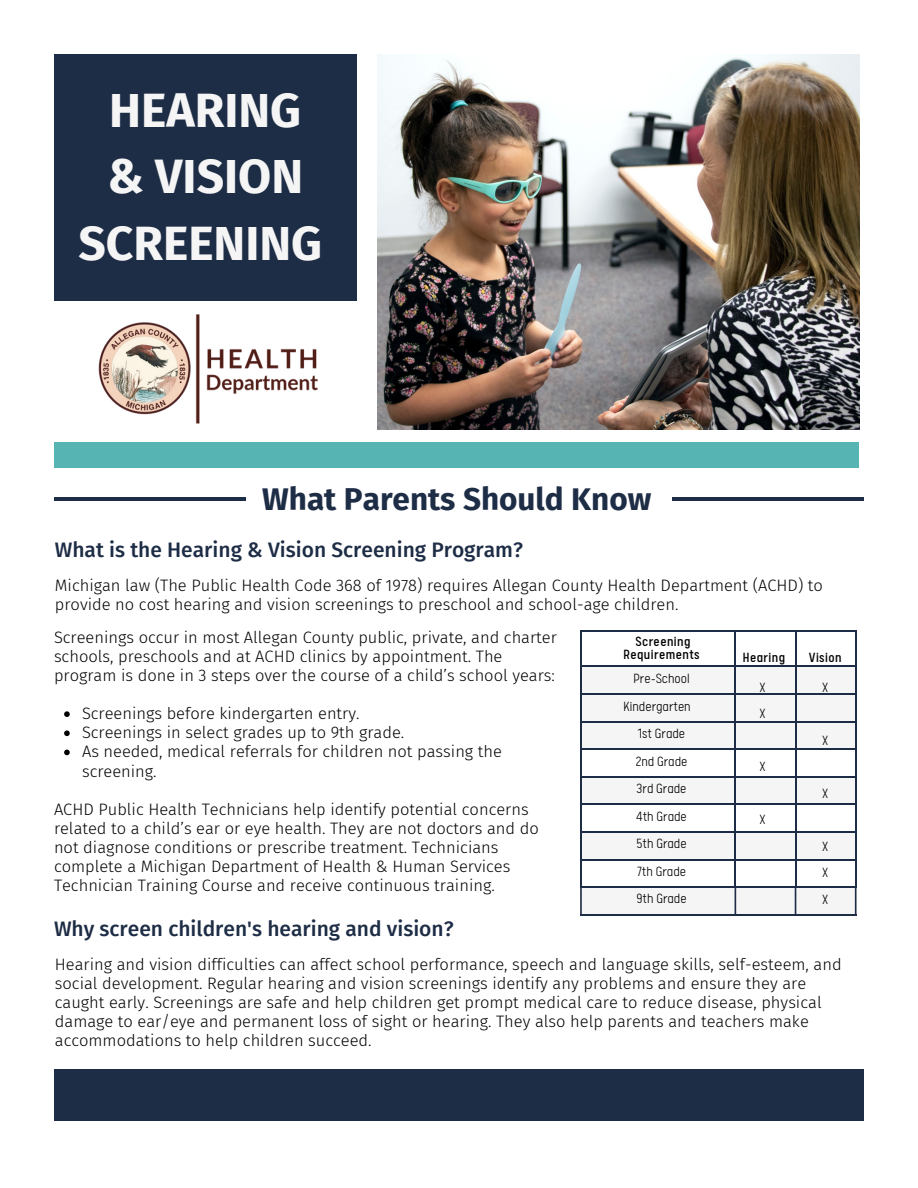
<style>
.page{position:relative;width:918px;height:1188px;background:#fff}
.page>*{position:absolute;margin:0;border:0;box-sizing:border-box;transform-origin:0 0}
.t1{font:700 48px/66.3px "Fira Sans";color:#f5f5f5;text-align:center}
.t2{font:700 31.5px "Fira Sans";color:#1e2d46}
.t3{font:500 21px "Fira Sans";color:#1e2d46}
.t4{font:300 16.5px/19.2px "Fira Sans";color:#000}
.t5{font:300 15px/27.6px "Calps Sans";color:#000;text-align:center}
.t6{font:15px/13.5px "Calps Sans";letter-spacing:.03em;color:#000;text-align:center}
</style>
<div class="page">
<hr style="left:54px;top:497px;width:191px;height:4px;background:#1e2d46">
<hr style="left:673px;top:497px;width:191px;height:4px;background:#1e2d46">
<img style="left:378px;top:54px;width:481px;height:375px">
<hr style="left:580px;top:667px;width:2px;height:26px;background:#1e2d46">
<hr style="left:580px;top:693px;width:155px;height:2px;background:#1e2d46">
<hr style="left:580px;top:695px;width:2px;height:26px;background:#1e2d46">
<hr style="left:580px;top:721px;width:155px;height:2px;background:#1e2d46">
<hr style="left:580px;top:723px;width:2px;height:25px;background:#1e2d46">
<hr style="left:580px;top:748px;width:155px;height:2px;background:#1e2d46">
<hr style="left:580px;top:750px;width:2px;height:26px;background:#1e2d46">
<hr style="left:580px;top:776px;width:155px;height:2px;background:#1e2d46">
<hr style="left:580px;top:778px;width:2px;height:26px;background:#1e2d46">
<hr style="left:580px;top:804px;width:155px;height:1px;background:#1e2d46">
<hr style="left:580px;top:805px;width:2px;height:26px;background:#1e2d46">
<hr style="left:580px;top:831px;width:155px;height:2px;background:#1e2d46">
<hr style="left:580px;top:833px;width:2px;height:26px;background:#1e2d46">
<hr style="left:580px;top:859px;width:155px;height:1px;background:#1e2d46">
<hr style="left:580px;top:860px;width:2px;height:26px;background:#1e2d46">
<hr style="left:580px;top:886px;width:155px;height:2px;background:#1e2d46">
<hr style="left:580px;top:888px;width:2px;height:26px;background:#1e2d46">
<hr style="left:580px;top:914px;width:155px;height:2px;background:#1e2d46">
<hr style="left:735px;top:914px;width:61px;height:2px;background:#1e2d46">
<svg style="left:581px;top:667px;width:276px;height:247px"></svg>
<hr style="left:796px;top:914px;width:61px;height:2px;background:#1e2d46">
<hr style="left:580px;top:630px;width:155px;height:2px;background:#1e2d46">
<hr style="left:580px;top:632px;width:2px;height:34px;background:#1e2d46">
<hr style="left:735px;top:630px;width:61px;height:2px;background:#1e2d46">
<hr style="left:735px;top:632px;width:1px;height:34px;background:#1e2d46">
<hr style="left:796px;top:630px;width:61px;height:2px;background:#1e2d46">
<hr style="left:795px;top:632px;width:1px;height:34px;background:#1e2d46">
<hr style="left:855px;top:632px;width:2px;height:34px;background:#1e2d46">
<hr style="left:580px;top:666px;width:155px;height:1px;background:#1e2d46">
<hr style="left:735px;top:666px;width:61px;height:1px;background:#1e2d46">
<hr style="left:796px;top:666px;width:61px;height:1px;background:#1e2d46">
<img style="left:98px;top:314px;width:220px;height:110px">
<div style="left:54px;top:1069px;width:810px;height:51px;background:#1e2d46"></div>
<div style="left:54px;top:54px;width:303px;height:246px;background:#1e2d46"></div>
<div style="left:54px;top:443px;width:805px;height:25px;background:#56b4b3"></div>
<svg style="left:64px;top:711px;width:6px;height:6px"></svg>
<svg style="left:64px;top:730px;width:6px;height:6px"></svg>
<svg style="left:64px;top:750px;width:6px;height:5px"></svg>
<h1 class="t1" style="left:78px;top:78px;width:245px">HEARING<br>&amp; VISION<br>SCREENING</h1>
<h2 class="t2" style="left:262px;top:480px;width:391px">What Parents Should Know</h2>
<p class="t3" style="left:55px;top:537px;width:470px">What is the Hearing &amp; Vision Screening Program?</p>
<p class="t4" style="left:55px;top:576px;width:770px">Michigan law (The Public Health Code 368 of 1978) requires Allegan County Health Department (ACHD) to provide no cost hearing and vision screenings to preschool and school-age children.</p>
<p class="t6" style="left:624px;top:637px;width:78px">Screening<br>Requirements</p>
<p class="t5" style="left:624px;top:667px;width:69px">Pre-School<br>Kindergarten<br>1st Grade<br>2nd Grade<br>3rd Grade<br>4th Grade<br>5th Grade<br>7th Grade<br>9th Grade</p>
<p class="t4" style="left:54px;top:628px;width:504px">Screenings occur in most Allegan County public, private, and charter schools, preschools and at ACHD clinics by appointment. The program is done in 3 steps over the course of a child’s school years:</p>
<p class="t6" style="left:743px;top:652px;width:44px">Hearing</p>
<p class="t5" style="left:759px;top:677px;width:8px;line-height:25.8px;text-align:left">X<br>X</p>
<p class="t6" style="left:809px;top:652px;width:34px">Vision</p>
<p class="t5" style="left:822px;top:676px;width:8px">X</p>
<p class="t4" style="left:82px;top:704px;width:421px">Screenings before kindergarten entry.<br>Screenings in select grades up to 9th grade.<br>As needed, medical referrals for children not passing the screening.</p>
<p class="t5" style="left:822px;top:729px;width:8px">X</p>
<p class="t5" style="left:759px;top:755px;width:8px">X</p>
<p class="t5" style="left:822px;top:782px;width:8px">X</p>
<p class="t4" style="left:54px;top:800px;width:486px">ACHD Public Health Technicians help identify potential concerns related to a child’s ear or eye health. They are not doctors and do not diagnose conditions or prescribe treatment. Technicians complete a Michigan Department of Health &amp; Human Services Technician Training Course and receive continuous training.</p>
<p class="t5" style="left:759px;top:807px;width:8px">X</p>
<p class="t5" style="left:822px;top:835px;width:8px;line-height:26.4px;text-align:justify">X X X</p>
<p class="t3" style="left:54px;top:916px;width:401px">Why screen children's hearing and vision?</p>
<p class="t4" style="left:55px;top:955px;width:788px">Hearing and vision difficulties can affect school performance, speech and language skills, self-esteem, and social development. Regular hearing and vision screenings identify any problems and ensure they are caught early. Screenings are safe and help children get prompt medical care to reduce disease, physical damage to ear/eye and permanent loss of sight or hearing. They also help parents and teachers make accommodations to help children succeed.</p>
</div>
